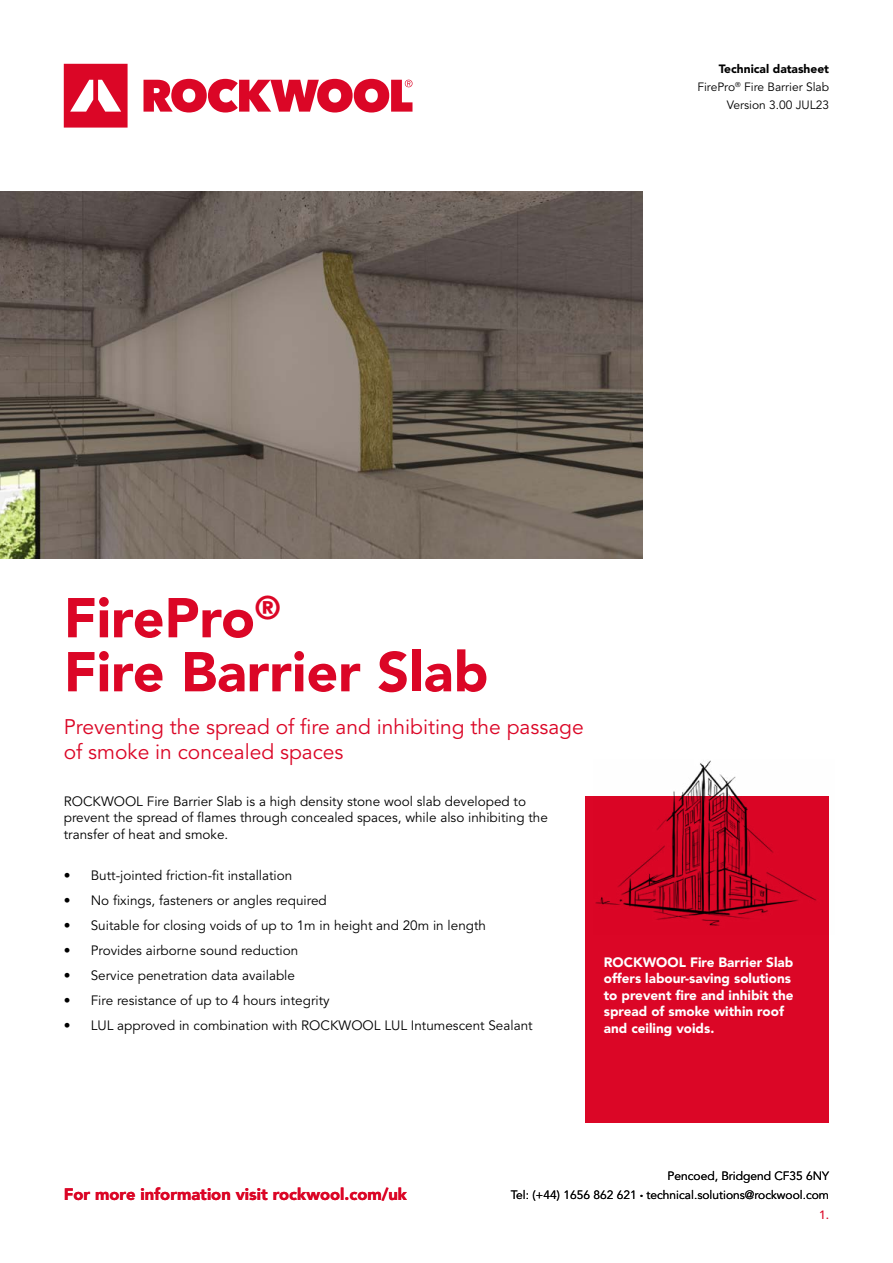
<style>
.page{position:relative;width:893px;height:1263px;background:#fff}
.page>*{position:absolute;margin:0;border:0;box-sizing:border-box;transform-origin:0 0}
.t1{font:900 55.5px/54px "Avenir LT Std";color:#db0626}
.t2{font:21px/25.2px "Avenir LT Std";color:#db0626}
.t3{font:900 16.5px "Avenir LT Std";color:#db0626}
.t4{font:13.5px/16.5px "Avenir LT Std";color:#000}
.t5{font:900 13.5px/16.5px "Avenir LT Std";color:#fff}
.t6{font:12px/18px "Avenir LT Std";color:#000;text-align:right}
.t7{font:500 12px "Avenir LT Std";color:#db0626}
.s1{font-weight:900}
.s2{font-size:6px}
</style>
<div class="page">
<img style="left:0;top:192px;width:642px;height:367px">
<svg style="left:64px;top:64px;width:64px;height:64px"></svg>
<svg style="left:144px;top:79px;width:268px;height:34px"></svg>
<div style="left:585px;top:796px;width:244px;height:327px;background:#db0626"></div>
<img style="left:595px;top:760px;width:222px;height:166px">
<p class="t6" style="left:697px;top:60px;width:133px"><span class="s1">Technical datasheet<br></span>FirePro<sup>®</sup> Fire Barrier Slab<br>Version 3.00 JUL23</p>
<h1 class="t1" style="left:64px;top:591px;width:426px">FirePro<sup>®<br></sup>Fire Barrier Slab</h1>
<h2 class="t2" style="left:64px;top:714px;width:521px">Preventing the spread of fire and inhibiting the passage of smoke in concealed spaces</h2>
<p class="t4" style="left:64px;top:793px;width:486px">ROCKWOOL Fire Barrier Slab is a high density stone wool slab developed to prevent the spread of flames through concealed spaces, while also inhibiting the transfer of heat and smoke.</p>
<p class="t4" style="left:64px;top:868px;width:230px">• Butt-jointed friction-fit installation</p>
<p class="t4" style="left:64px;top:893px;width:264px">• No fixings, fasteners or angles required</p>
<p class="t4" style="left:64px;top:918px;width:424px">• Suitable for closing voids of up to 1m in height and 20m in length</p>
<p class="t4" style="left:64px;top:943px;width:236px">• Provides airborne sound reduction</p>
<p class="t4" style="left:64px;top:968px;width:233px">• Service penetration data available</p>
<p class="t4" style="left:64px;top:993px;width:267px">• Fire resistance of up to 4 hours integrity</p>
<p class="t4" style="left:64px;top:1018px;width:470px">• LUL approved in combination with ROCKWOOL LUL Intumescent Sealant</p>
<p class="t5" style="left:604px;top:954px;width:191px">ROCKWOOL Fire Barrier Slab offers labour-saving solutions to prevent fire and inhibit the spread of smoke within roof and ceiling voids.</p>
<p class="t3" style="left:64px;top:1184px;width:345px">For more information visit rockwool.com/uk</p>
<p class="t6" style="left:511px;top:1167px;width:320px;line-height:19px">Pencoed, Bridgend CF35 6NY<br>Tel: (+44) 1656 862 621 <span class="s2">•</span> technical.solutions@rockwool.com</p>
<p class="t7" style="left:819px;top:1207px;width:12px">1.</p>
</div>
